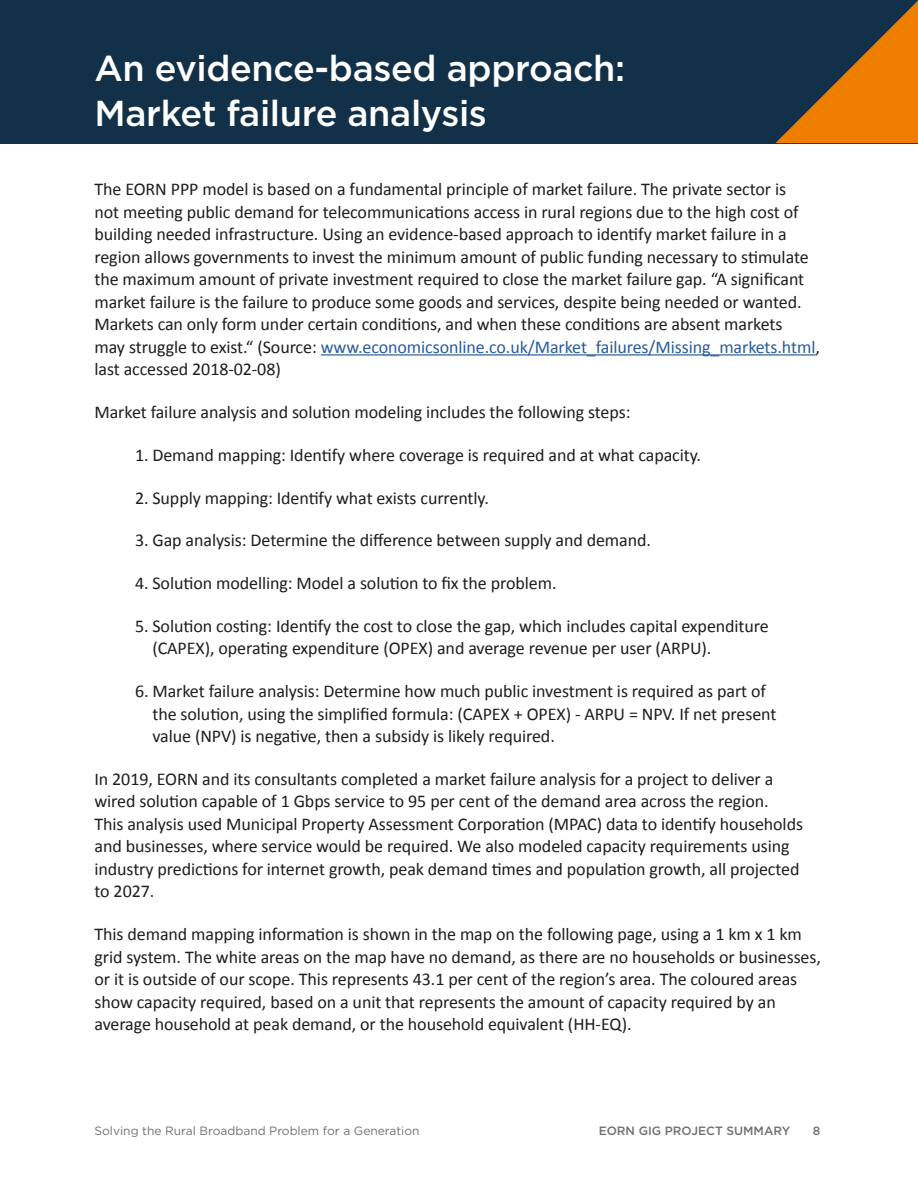
<style>
.page{position:relative;width:918px;height:1188px;background:#fff}
.page>*{position:absolute;margin:0;border:0;box-sizing:border-box;transform-origin:0 0}
.t1{font:500 36px/45px "Gotham";letter-spacing:-.01em;color:#fff}
.t2{font:18px/22.5px "Calibri";letter-spacing:-.005em;color:#1d1d1b}
.t3{font:12px "Gotham";color:#70706f}
.t4{font:500 12px "Gotham";color:#70706f}
.s1{color:#275b9c}
</style>
<div class="page">
<div style="left:0;top:0;width:918px;height:143px;background:#123148"></div>
<svg style="left:775px;top:1px;width:143px;height:142px"></svg>
<hr style="left:321px;top:354px;width:495px;height:2px;background:#275b9c">
<h1 class="t1" style="left:94px;top:45px;width:532px">An evidence-based approach:<br>Market failure analysis</h1>
<p class="t2" style="left:94px;top:178px;width:727px">The EORN PPP model is based on a fundamental principle of market failure. The private sector is<br>not meeting public demand for telecommunications access in rural regions due to the high cost of building needed infrastructure. Using an evidence-based approach to identify market failure in a region allows governments to invest the minimum amount of public funding necessary to stimulate the maximum amount of private investment required to close the market failure gap. “A significant market failure is the failure to produce some goods and services, despite being needed or wanted.<br>Markets can only form under certain conditions, and when these conditions are absent markets<br>may struggle to exist.“ (Source: <span class="s1">www.economicsonline.co.uk/Market_failures/Missing_markets.html</span>, last accessed 2018-02-08)</p>
<p class="t2" style="left:94px;top:401px;width:538px">Market failure analysis and solution modeling includes the following steps:</p>
<p class="t2" style="left:135px;top:444px;width:568px">1. Demand mapping: Identify where coverage is required and at what capacity.</p>
<p class="t2" style="left:135px;top:486px;width:356px">2. Supply mapping: Identify what exists currently.</p>
<p class="t2" style="left:135px;top:529px;width:518px">3. Gap analysis: Determine the difference between supply and demand.</p>
<p class="t2" style="left:135px;top:572px;width:423px">4. Solution modelling: Model a solution to fix the problem.</p>
<p class="t2" style="left:152px;top:615px;width:618px;text-indent:-17px">5. Solution costing: Identify the cost to close the gap, which includes capital expenditure (CAPEX), operating expenditure (OPEX) and average revenue per user (ARPU).</p>
<p class="t2" style="left:152px;top:680px;width:625px;text-indent:-17px">6. Market failure analysis: Determine how much public investment is required as part of the solution, using the simplified formula: (CAPEX + OPEX) - ARPU = NPV. If net present value (NPV) is negative, then a subsidy is likely required.</p>
<p class="t2" style="left:94px;top:768px;width:710px">In 2019, EORN and its consultants completed a market failure analysis for a project to deliver a wired solution capable of 1 Gbps service to 95 per cent of the demand area across the region.<br>This analysis used Municipal Property Assessment Corporation (MPAC) data to identify households and businesses, where service would be required. We also modeled capacity requirements using industry predictions for internet growth, peak demand times and population growth, all projected to 2027.</p>
<p class="t2" style="left:94px;top:923px;width:728px">This demand mapping information is shown in the map on the following page, using a 1 km x 1 km grid system. The white areas on the map have no demand, as there are no households or businesses, or it is outside of our scope. This represents 43.1 per cent of the region’s area. The coloured areas show capacity required, based on a unit that represents the amount of capacity required by an average household at peak demand, or the household equivalent (HH-EQ).</p>
<p class="t3" style="left:94px;top:1123px;width:327px">Solving the Rural Broadband Problem for a Generation</p>
<p class="t4" style="left:599px;top:1123px;width:193px">EORN GIG PROJECT SUMMARY</p>
<p class="t4" style="left:813px;top:1123px;width:9px">8</p>
</div>
